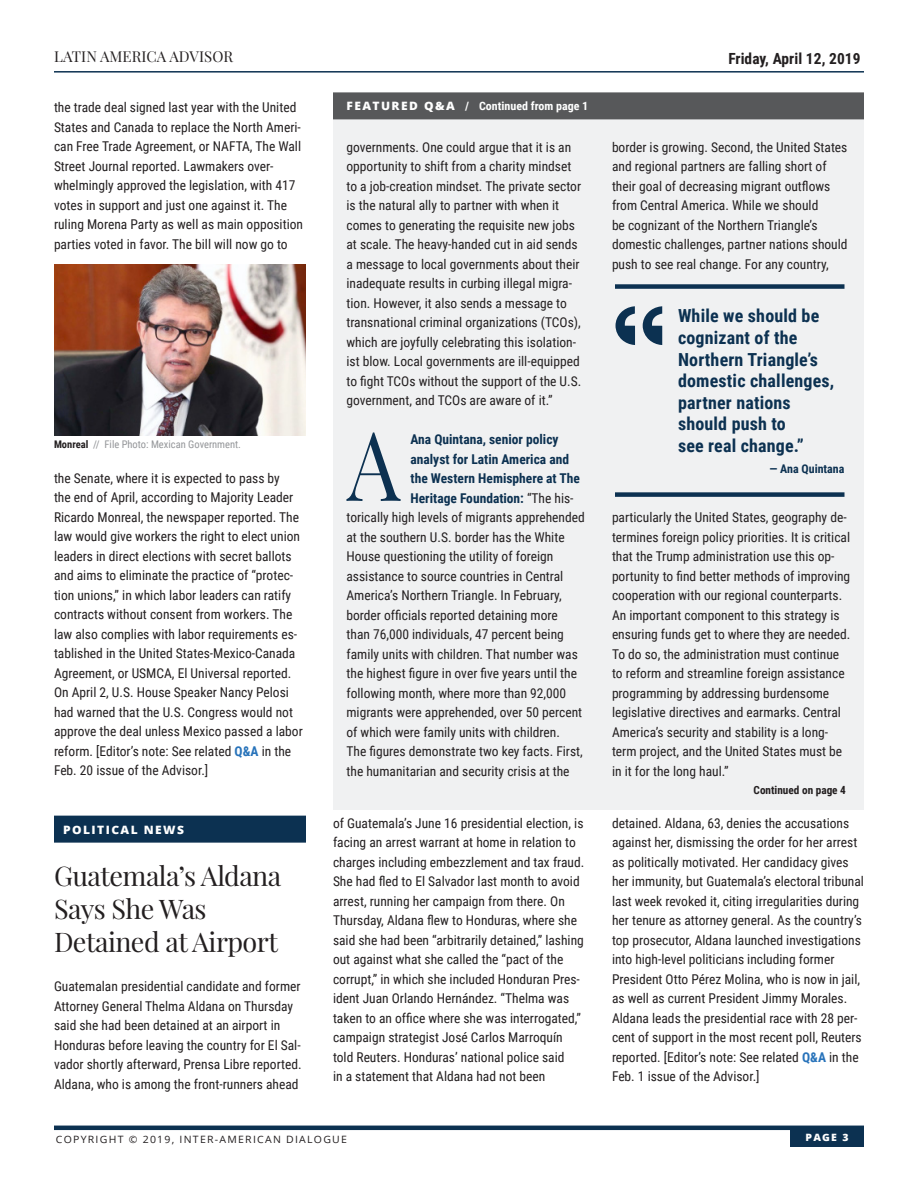
<style>
.page{position:relative;width:918px;height:1188px;background:#fff}
.page>*{position:absolute;margin:0;border:0;box-sizing:border-box;transform-origin:0 0}
.Answer_Text_-_Drop_C{font:96.15px "Playfair Display";color:#0c3151;scale:.88 1}
.Subhead_18pt{font:27px/33px "Playfair Display";letter-spacing:-.02em;color:#231f20}
.New_-_Block_Quote_Te{font:700 18px/21.6px "Roboto Condensed";letter-spacing:.01em;color:#0c3151}
.t1{font:700 15.3px "Roboto Condensed";letter-spacing:.005em;color:#231f20}
.t2{font:15px "Playfair Display";letter-spacing:.005em;color:#231f20}
.Answer_Text_-_Drop_C-2{font:13.5px/19.5px "Roboto Condensed";color:#231f20}
.Main_Body_Text{font:13.5px/19.5px "Roboto Condensed";color:#231f20}
.Subhead_18pt-2{font:13.5px/19.5px "Roboto Condensed";color:#231f20}
.Answer_Text_-_Drop_C-3{font:700 13.5px "Roboto Condensed";color:#0c3151}
.Quote_-_Name{font:700 12px "Roboto Condensed";color:#0c3151}
.Sections_With_Dark_G{font:700 11.55px "Roboto Condensed";color:#fff;scale:1.04 1}
.Sections_-_with_Blue{font:800 11.55px "Open Sans";letter-spacing:.12em;color:#fff;scale:1.04 1}
.Continued_On_Text{font:700 11.25px "Roboto Condensed";color:#231f20}
.Photo_caption{font:10.5px "Roboto Condensed";color:#939598}
.t3{font:10.05px "Open Sans";letter-spacing:.12em;color:#231f20;scale:1.04 1}
.t4{font:800 10.05px "Open Sans";color:#fff;scale:1.04 1}
.s1{font-weight:700;color:#231f20}
.s2{font-weight:700;color:#2873ba}
.s3{font-family:"Open Sans";font-weight:800}
.s4{font-weight:400;color:#231f20}
</style>
<div class="page">
<hr style="left:54px;top:1126px;width:810px;height:4px;background:#0c3151">
<div style="left:790px;top:1129px;width:74px;height:18px;background:#0c3151"></div>
<hr style="left:54px;top:71px;width:810px;height:2px;background:#0c3151">
<div style="left:54px;top:816px;width:252px;height:27px;background:#0c3151"></div>
<div style="left:333px;top:117px;width:531px;height:693px;background:#f0f1f2"></div>
<div style="left:333px;top:92px;width:531px;height:27px;background:#57585a"></div>
<img style="left:54px;top:264px;width:252px;height:171px">
<div style="left:615px;top:284px;width:229px;height:5px;background:#0c3151"></div>
<div style="left:615px;top:492px;width:229px;height:5px;background:#0c3151"></div>
<svg style="left:615px;top:306px;width:20px;height:39px"></svg>
<svg style="left:643px;top:306px;width:19px;height:39px"></svg>
<p class="t2" style="left:54px;top:47px;width:181px">LATIN AMERICA ADVISOR</p>
<p class="Subhead_18pt-2" style="left:54px;top:97px;width:251px">the trade deal signed last year with the United States and Canada to replace the North Ameri&shy;can Free Trade Agreement, or NAFTA, The Wall Street Journal reported. Lawmakers over&shy;whelmingly approved the legislation, with 417 votes in support and just one against it. The ruling Morena Party as well as main opposition parties voted in favor. The bill will now go to</p>
<p class="Photo_caption" style="left:54px;top:437px;width:189px"><span class="s1">Monreal</span> // File Photo: Mexican Government.</p>
<p class="Subhead_18pt-2" style="left:54px;top:468px;width:250px">the Senate, where it is expected to pass by<br>the end of April, according to Majority Leader Ricardo Monreal, the newspaper reported. The law would give workers the right to elect union leaders in direct elections with secret ballots and aims to eliminate the practice of “protec&shy;tion unions,” in which labor leaders can ratify contracts without consent from workers. The law also complies with labor requirements es&shy;tablished in the United States-Mexico-Canada Agreement, or USMCA, El Universal reported.<br>On April 2, U.S. House Speaker Nancy Pelosi had warned that the U.S. Congress would not approve the deal unless Mexico passed a labor reform. [Editor’s note: See related <span class="s2">Q&amp;A</span> in the Feb. 20 issue of the Advisor.]</p>
<p class="Sections_-_with_Blue" style="left:63px;top:821px;width:118px">POLITICAL NEWS</p>
<p class="Subhead_18pt" style="left:54px;top:859px;width:229px">Guatemala’s Aldana<br>Says She Was<br>Detained at Airport</p>
<p class="Main_Body_Text" style="left:54px;top:976px;width:249px">Guatemalan presidential candidate and former Attorney General Thelma Aldana on Thursday said she had been detained at an airport in Honduras before leaving the country for El Sal&shy;vador shortly afterward, Prensa Libre reported.<br>Aldana, who is among the front-runners ahead</p>
<p class="Sections_With_Dark_G" style="left:346px;top:98px;width:234px"><span class="s3">FEATURED Q&amp;A</span> / Continued from page 1</p>
<p class="Answer_Text_-_Drop_C-2" style="left:346px;top:136px;width:236px">governments. One could argue that it is an opportunity to shift from a charity mindset to a job-creation mindset. The private sector is the natural ally to partner with when it comes to generating the requisite new jobs at scale. The heavy-handed cut in aid sends a message to local governments about their inadequate results in curbing illegal migra&shy;tion. However, it also sends a message to transnational criminal organizations (TCOs), which are joyfully celebrating this isolation&shy;ist blow. Local governments are ill-equipped to fight TCOs without the support of the U.S. government, and TCOs are aware of it.”</p>
<p class="Answer_Text_-_Drop_C" style="left:347px;top:405px;width:62px">A</p>
<p class="Answer_Text_-_Drop_C-3" style="left:411px;top:430px;width:150px">Ana Quintana, senior policy</p>
<p class="Answer_Text_-_Drop_C-3" style="left:411px;top:449px;width:160px">analyst for Latin America and</p>
<p class="Answer_Text_-_Drop_C-3" style="left:411px;top:469px;width:171px">the Western Hemisphere at The</p>
<p class="Answer_Text_-_Drop_C-3" style="left:411px;top:488px;width:165px">Heritage Foundation: <span class="s4">“The his-</span></p>
<p class="Answer_Text_-_Drop_C-2" style="left:346px;top:507px;width:240px">torically high levels of migrants apprehended</p>
<p class="Answer_Text_-_Drop_C-2" style="left:346px;top:526px;width:220px">at the southern U.S. border has the White</p>
<p class="Answer_Text_-_Drop_C-2" style="left:346px;top:546px;width:208px">House questioning the utility of foreign</p>
<p class="Answer_Text_-_Drop_C-2" style="left:346px;top:565px;width:218px">assistance to source countries in Central</p>
<p class="Answer_Text_-_Drop_C-2" style="left:346px;top:585px;width:217px">America’s Northern Triangle. In February,</p>
<p class="Answer_Text_-_Drop_C-2" style="left:346px;top:604px;width:213px">border officials reported detaining more</p>
<p class="Answer_Text_-_Drop_C-2" style="left:346px;top:624px;width:219px">than 76,000 individuals, 47 percent being</p>
<p class="Answer_Text_-_Drop_C-2" style="left:346px;top:643px;width:233px">family units with children. That number was</p>
<p class="Answer_Text_-_Drop_C-2" style="left:346px;top:663px;width:232px">the highest figure in over five years until the</p>
<p class="Answer_Text_-_Drop_C-2" style="left:346px;top:682px;width:221px">following month, where more than 92,000</p>
<p class="Answer_Text_-_Drop_C-2" style="left:346px;top:702px;width:237px">migrants were apprehended, over 50 percent</p>
<p class="Answer_Text_-_Drop_C-2" style="left:346px;top:721px;width:215px">of which were family units with children.</p>
<p class="Answer_Text_-_Drop_C-2" style="left:346px;top:741px;width:238px">The figures demonstrate two key facts. First,</p>
<p class="Answer_Text_-_Drop_C-2" style="left:346px;top:760px;width:225px">the humanitarian and security crisis at the</p>
<p class="t1" style="left:728px;top:47px;width:134px">Friday, April 12, 2019</p>
<p class="Answer_Text_-_Drop_C-2" style="left:612px;top:136px;width:237px">border is growing. Second, the United States and regional partners are falling short of their goal of decreasing migrant outflows from Central America. While we should<br>be cognizant of the Northern Triangle’s domestic challenges, partner nations should push to see real change. For any country,</p>
<p class="New_-_Block_Quote_Te" style="left:678px;top:305px;width:158px">While we should be cognizant of the<br>Northern Triangle’s domestic challenges, partner nations should push to<br>see real change.”</p>
<p class="Quote_-_Name" style="left:770px;top:460px;width:76px">— Ana Quintana</p>
<p class="Answer_Text_-_Drop_C-2" style="left:612px;top:507px;width:240px">particularly the United States, geography de&shy;termines foreign policy priorities. It is critical that the Trump administration use this op&shy;portunity to find better methods of improving cooperation with our regional counterparts.<br>An important component to this strategy is ensuring funds get to where they are needed.<br>To do so, the administration must continue to reform and streamline foreign assistance programming by addressing burdensome legislative directives and earmarks. Central America’s security and stability is a long&shy;term project, and the United States must be in it for the long haul.”</p>
<p class="Continued_On_Text" style="left:754px;top:783px;width:94px">Continued on page 4</p>
<p class="Main_Body_Text" style="left:333px;top:813px;width:253px">of Guatemala’s June 16 presidential election, is facing an arrest warrant at home in relation to charges including embezzlement and tax fraud.<br>She had fled to El Salvador last month to avoid arrest, running her campaign from there. On Thursday, Aldana flew to Honduras, where she said she had been “arbitrarily detained,” lashing out against what she called the “pact of the corrupt,” in which she included Honduran Pres&shy;ident Juan Orlando Hernández. “Thelma was taken to an office where she was interrogated,” campaign strategist José Carlos Marroquín told Reuters. Honduras’ national police said<br>in a statement that Aldana had not been</p>
<p class="Main_Body_Text" style="left:612px;top:813px;width:253px">detained. Aldana, 63, denies the accusations against her, dismissing the order for her arrest as politically motivated. Her candidacy gives her immunity, but Guatemala’s electoral tribunal last week revoked it, citing irregularities during her tenure as attorney general. As the country’s top prosecutor, Aldana launched investigations into high-level politicians including former President Otto Pérez Molina, who is now in jail, as well as current President Jimmy Morales.<br>Aldana leads the presidential race with 28 per&shy;cent of support in the most recent poll, Reuters reported. [Editor’s note: See related <span class="s2">Q&amp;A</span> in the Feb. 1 issue of the Advisor.]</p>
<p class="t3" style="left:56px;top:1132px;width:281px">COPYRIGHT © 2019, INTER-AMERICAN DIALOGUE</p>
<p class="t4" style="left:806px;top:1129px;width:43px">PAGE 3</p>
</div>
